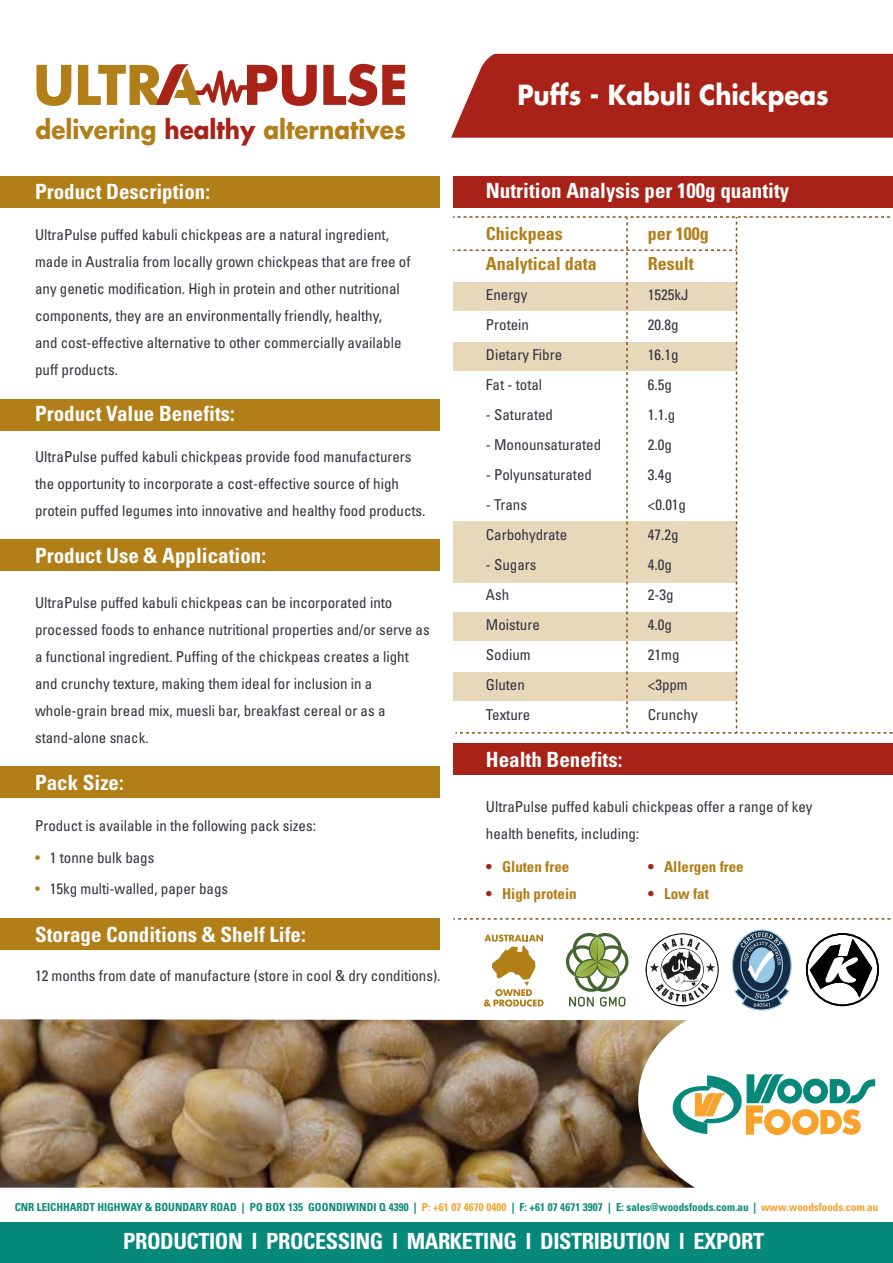
<style>
.page{position:relative;width:893px;height:1263px;background:#fff}
.page>*{position:absolute;margin:0;border:0;box-sizing:border-box;transform-origin:0 0}
.t1{font:700 27px "Futura";color:#fff;scale:.91 1}
.t2{font:700 25.5px "Futura";color:#b17e18;scale:.91 1}
.t3{font:700 condensed 22.2px "Univers";letter-spacing:-.02em;color:#fff}
.t4{font:700 condensed 21px "Univers";color:#fff}
.t5{font:700 condensed 18px "Univers";color:#b17e18}
.t6{font:condensed 15px/27px "Univers";color:#31323e}
.t7{font:700 condensed 15px "Univers";color:#b17e18}
.t8{font:700 condensed 10.95px "Univers";color:#06897a}
.s1{color:#a92217}
.s2{color:#b17e18}
.s3{color:#f6a22d}
</style>
<div class="page">
<img style="left:0;top:1019px;width:695px;height:169px">
<div style="left:453px;top:176px;width:440px;height:31px;background:#a92217"></div>
<div style="left:0;top:176px;width:439px;height:31px;background:#b17e18"></div>
<div style="left:0;top:399px;width:439px;height:31px;background:#b17e18"></div>
<div style="left:0;top:540px;width:439px;height:31px;background:#b17e18"></div>
<div style="left:0;top:766px;width:439px;height:31px;background:#b17e18"></div>
<div style="left:0;top:918px;width:439px;height:32px;background:#b17e18"></div>
<div style="left:0;top:1223px;width:893px;height:40px;background:#06897a"></div>
<div style="left:453px;top:744px;width:440px;height:31px;background:#a92217"></div>
<svg style="left:659px;top:1074px;width:216px;height:60px"></svg>
<svg style="left:453px;top:918px;width:438px;height:2px"></svg>
<svg style="left:453px;top:216px;width:440px;height:518px"></svg>
<div style="left:451px;top:54px;width:442px;height:84px;background:#a92217"></div>
<svg style="left:36px;top:65px;width:35px;height:41px"></svg>
<svg style="left:323px;top:64px;width:82px;height:42px"></svg>
<svg style="left:78px;top:64px;width:239px;height:42px"></svg>
<svg style="left:484px;top:934px;width:60px;height:72px"></svg>
<svg style="left:566px;top:933px;width:63px;height:73px"></svg>
<svg style="left:731px;top:929px;width:61px;height:82px"></svg>
<svg style="left:645px;top:933px;width:74px;height:73px"></svg>
<div style="left:806px;top:933px;width:73px;height:73px;border:2px solid #000;border-radius:50%"></div>
<svg style="left:809px;top:939px;width:63px;height:58px"></svg>
<h2 class="t2" style="left:36px;top:111px;width:408px">delivering <span class="s1">healthy</span> alternatives</h2>
<h3 class="t4" style="left:35px;top:179px;width:176px">Product Description:</h3>
<p class="t6" style="left:35px;top:221px;width:377px">UltraPulse puffed kabuli chickpeas are a natural ingredient, made in Australia from locally grown chickpeas that are free of any genetic modification. High in protein and other nutritional components, they are an environmentally friendly, healthy,<br>and cost-effective alternative to other commercially available puff products.</p>
<h3 class="t4" style="left:35px;top:401px;width:201px">Product Value Benefits:</h3>
<p class="t6" style="left:35px;top:443px;width:392px">UltraPulse puffed kabuli chickpeas provide food manufacturers the opportunity to incorporate a cost-effective source of high protein puffed legumes into innovative and healthy food products.</p>
<h3 class="t4" style="left:35px;top:543px;width:232px">Product Use &amp; Application:</h3>
<p class="t6" style="left:35px;top:589px;width:396px">UltraPulse puffed kabuli chickpeas can be incorporated into processed foods to enhance nutritional properties and/or serve as a functional ingredient. Puffing of the chickpeas creates a light and crunchy texture, making them ideal for inclusion in a whole-grain bread mix, muesli bar, breakfast cereal or as a stand-alone snack.</p>
<h3 class="t4" style="left:35px;top:770px;width:90px">Pack Size:</h3>
<p class="t6" style="left:35px;top:812px;width:282px">Product is available in the following pack sizes:</p>
<p class="t6" style="left:35px;top:844px;width:121px"><span class="s2">•</span> 1 tonne bulk bags</p>
<p class="t6" style="left:35px;top:875px;width:195px"><span class="s2">•</span> 15kg multi-walled, paper bags</p>
<h3 class="t4" style="left:35px;top:921px;width:272px">Storage Conditions &amp; Shelf Life:</h3>
<p class="t6" style="left:35px;top:962px;width:407px">12 months from date of manufacture (store in cool &amp; dry conditions).</p>
<h1 class="t1" style="left:517px;top:76px;width:343px">Puffs - Kabuli Chickpeas</h1>
<h3 class="t4" style="left:486px;top:178px;width:305px">Nutrition Analysis per 100g quantity</h3>
<p class="t5" style="left:486px;top:223px;width:79px">Chickpeas</p>
<p class="t5" style="left:648px;top:223px;width:62px">per 100g</p>
<p class="t5" style="left:486px;top:253px;width:113px">Analytical data</p>
<p class="t5" style="left:648px;top:253px;width:48px">Result</p>
<p class="t6" style="left:486px;top:281px;width:43px">Energy</p>
<p class="t6" style="left:648px;top:281px;width:42px">1525kJ</p>
<p class="t6" style="left:486px;top:311px;width:45px">Protein</p>
<p class="t6" style="left:648px;top:311px;width:32px">20.8g</p>
<p class="t6" style="left:486px;top:341px;width:78px">Dietary Fibre</p>
<p class="t6" style="left:648px;top:341px;width:32px">16.1g</p>
<p class="t6" style="left:486px;top:371px;width:58px">Fat - total</p>
<p class="t6" style="left:648px;top:371px;width:26px">6.5g</p>
<p class="t6" style="left:486px;top:401px;width:69px">- Saturated</p>
<p class="t6" style="left:648px;top:401px;width:29px">1.1.g</p>
<p class="t6" style="left:486px;top:431px;width:117px">- Monounsaturated</p>
<p class="t6" style="left:648px;top:431px;width:26px">2.0g</p>
<p class="t6" style="left:486px;top:461px;width:108px">- Polyunsaturated</p>
<p class="t6" style="left:648px;top:461px;width:26px">3.4g</p>
<p class="t6" style="left:486px;top:491px;width:43px">- Trans</p>
<p class="t6" style="left:648px;top:491px;width:40px">&lt;0.01g</p>
<p class="t6" style="left:486px;top:521px;width:83px">Carbohydrate</p>
<p class="t6" style="left:648px;top:521px;width:32px">47.2g</p>
<p class="t6" style="left:486px;top:551px;width:52px">- Sugars</p>
<p class="t6" style="left:648px;top:551px;width:26px">4.0g</p>
<p class="t6" style="left:486px;top:581px;width:25px">Ash</p>
<p class="t6" style="left:648px;top:581px;width:27px">2-3g</p>
<p class="t6" style="left:486px;top:611px;width:55px">Moisture</p>
<p class="t6" style="left:648px;top:611px;width:26px">4.0g</p>
<p class="t6" style="left:486px;top:641px;width:46px">Sodium</p>
<p class="t6" style="left:648px;top:641px;width:33px">21mg</p>
<p class="t6" style="left:486px;top:671px;width:41px">Gluten</p>
<p class="t6" style="left:648px;top:671px;width:41px">&lt;3ppm</p>
<p class="t6" style="left:486px;top:701px;width:46px">Texture</p>
<p class="t6" style="left:648px;top:701px;width:51px">Crunchy</p>
<h3 class="t4" style="left:486px;top:747px;width:138px">Health Benefits:</h3>
<p class="t6" style="left:486px;top:793px;width:328px">UltraPulse puffed kabuli chickpeas offer a range of key health benefits, including:</p>
<p class="t7" style="left:486px;top:857px;width:85px"><span class="s1">•</span> Gluten free</p>
<p class="t7" style="left:648px;top:857px;width:97px"><span class="s1">•</span> Allergen free</p>
<p class="t7" style="left:486px;top:884px;width:92px"><span class="s1">•</span> High protein</p>
<p class="t7" style="left:648px;top:884px;width:62px"><span class="s1">•</span> Low fat</p>
<p class="t8" style="left:15px;top:1200px;width:865px">CNR LEICHHARDT HIGHWAY &amp; BOUNDARY ROAD | PO BOX 135 GOONDIWINDI Q 4390 | <span class="s3">P: +61 07 4670 0400</span> | F: +61 07 4671 3907 | E: sales@woodsfoods.com.au | <span class="s3">www.woodsfoods.com.au</span></p>
<h3 class="t3" style="left:123px;top:1227px;width:642px">PRODUCTION l PROCESSING l MARKETING l DISTRIBUTION l EXPORT</h3>
</div>
